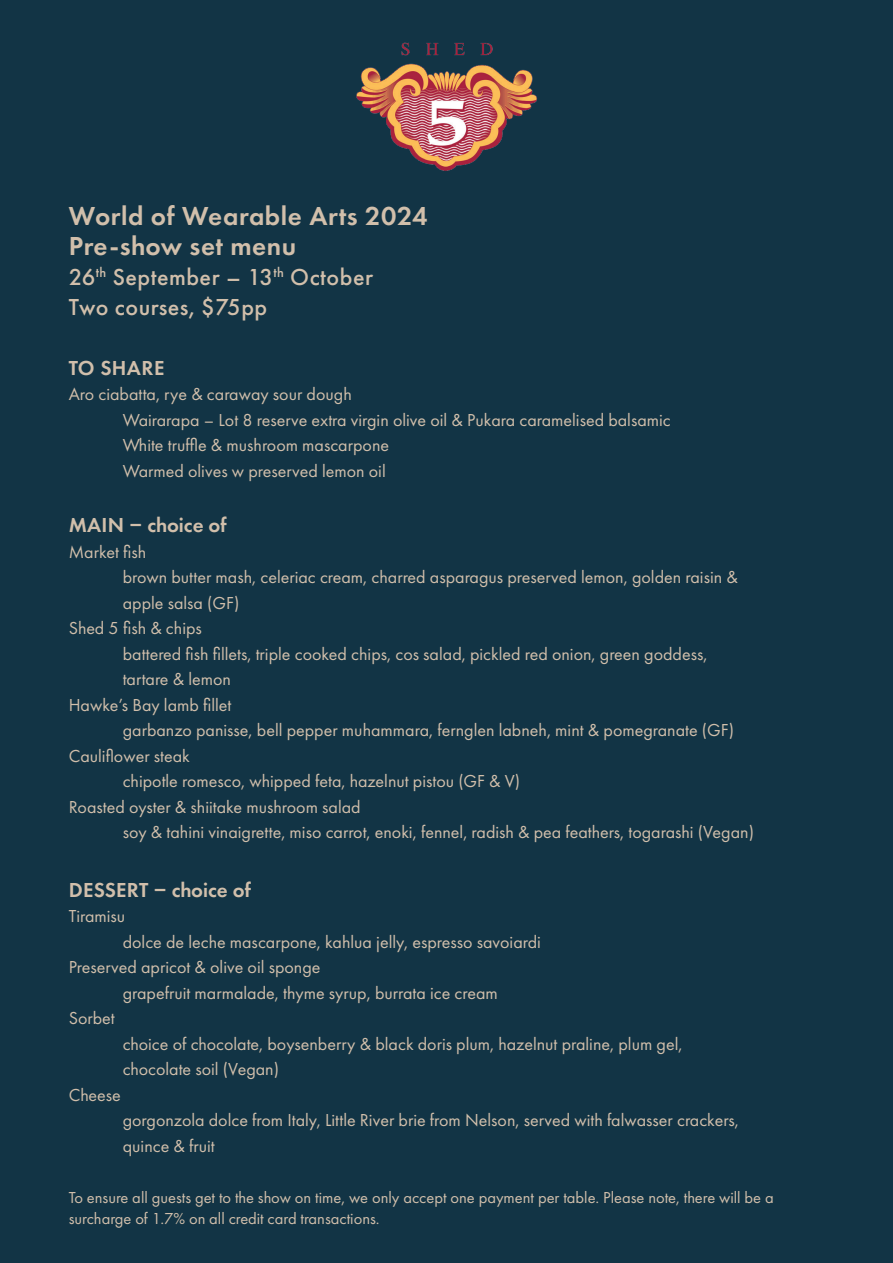
<style>
.page{position:relative;width:893px;height:1263px;background:#123445}
.page>*{position:absolute;margin:0;border:0;box-sizing:border-box;transform-origin:0 0}
.t1{font:600 27px/30px "Futura PT";letter-spacing:.02em;color:#d1bfab}
.t2{font:500 24px "Futura PT";letter-spacing:.02em;color:#d1bfab}
.t3{font:600 21px "Futura PT";color:#d1bfab}
.t4{font:18px/25.5px "Futura PT";color:#d1bfab}
.t5{font:16.5px/21px "Futura PT";color:#d1bfab}
</style>
<div class="page">
<img style="left:356px;top:42px;width:181px;height:129px">
<p class="t1" style="left:69px;top:200px;width:360px">World of Wearable Arts 2024<br>Pre-show set menu</p>
<p class="t2" style="left:69px;top:262px;width:306px">26<sup>th</sup> September – 13<sup>th</sup> October</p>
<p class="t2" style="left:69px;top:292px;width:200px">Two courses, $75pp</p>
<p class="t3" style="left:69px;top:354px;width:97px">TO SHARE</p>
<p class="t4" style="left:69px;top:381px;width:285px">Aro ciabatta, rye &amp; caraway sour dough</p>
<p class="t4" style="left:123px;top:407px;width:550px">Wairarapa – Lot 8 reserve extra virgin olive oil &amp; Pukara caramelised balsamic</p>
<p class="t4" style="left:123px;top:432px;width:268px">White truffle &amp; mushroom mascarpone</p>
<p class="t4" style="left:123px;top:458px;width:264px">Warmed olives w preserved lemon oil</p>
<p class="t3" style="left:69px;top:512px;width:159px">MAIN – choice of</p>
<p class="t4" style="left:69px;top:539px;width:79px">Market fish</p>
<p class="t4" style="left:123px;top:564px;width:617px">brown butter mash, celeriac cream, charred asparagus preserved lemon, golden raisin &amp; apple salsa (GF)</p>
<p class="t4" style="left:69px;top:615px;width:135px">Shed 5 fish &amp; chips</p>
<p class="t4" style="left:123px;top:641px;width:586px">battered fish fillets, triple cooked chips, cos salad, pickled red onion, green goddess, tartare &amp; lemon</p>
<p class="t4" style="left:69px;top:692px;width:164px">Hawke’s Bay lamb fillet</p>
<p class="t4" style="left:123px;top:717px;width:613px">garbanzo panisse, bell pepper muhammara, fernglen labneh, mint &amp; pomegranate (GF)</p>
<p class="t4" style="left:69px;top:743px;width:123px">Cauliflower steak</p>
<p class="t4" style="left:123px;top:768px;width:399px">chipotle romesco, whipped feta, hazelnut pistou (GF &amp; V)</p>
<p class="t4" style="left:69px;top:794px;width:293px">Roasted oyster &amp; shiitake mushroom salad</p>
<p class="t4" style="left:123px;top:819px;width:633px">soy &amp; tahini vinaigrette, miso carrot, enoki, fennel, radish &amp; pea feathers, togarashi (Vegan)</p>
<p class="t3" style="left:69px;top:876px;width:184px">DESSERT – choice of</p>
<p class="t4" style="left:69px;top:903px;width:58px">Tiramisu</p>
<p class="t4" style="left:69px;top:929px;width:473px;text-indent:54px">dolce de leche mascarpone, kahlua jelly, espresso savoiardi<br>Preserved apricot &amp; olive oil sponge</p>
<p class="t4" style="left:123px;top:980px;width:377px">grapefruit marmalade, thyme syrup, burrata ice cream</p>
<p class="t4" style="left:69px;top:1005px;width:48px">Sorbet</p>
<p class="t4" style="left:123px;top:1031px;width:561px">choice of chocolate, boysenberry &amp; black doris plum, hazelnut praline, plum gel,</p>
<p class="t4" style="left:123px;top:1056px;width:158px">chocolate soil (Vegan)</p>
<p class="t4" style="left:69px;top:1082px;width:54px">Cheese</p>
<p class="t4" style="left:123px;top:1107px;width:618px">gorgonzola dolce from Italy, Little River brie from Nelson, served with falwasser crackers,</p>
<p class="t4" style="left:123px;top:1133px;width:94px">quince &amp; fruit</p>
<p class="t5" style="left:69px;top:1186px;width:706px">To ensure all guests get to the show on time, we only accept one payment per table. Please note, there will be a surcharge of 1.7% on all credit card transactions.</p>
</div>
